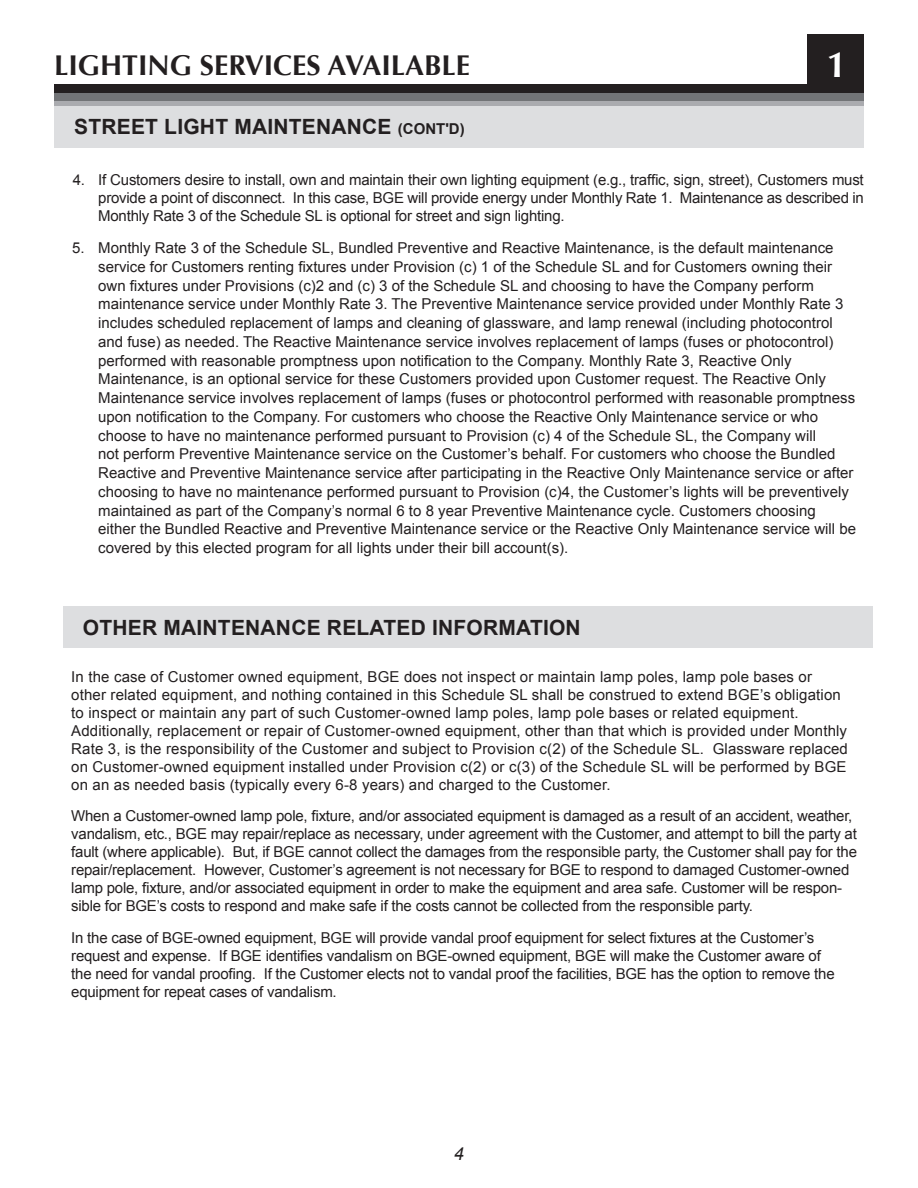
<style>
.page{position:relative;width:918px;height:1188px;background:#fff}
.page>*{position:absolute;margin:0;border:0;box-sizing:border-box;transform-origin:0 0}
.t1{font:700 36px "Optima";color:#fff}
.Table_of_Content{font:700 28.5px "Optima";color:#231f20}
.TOC_header_3{font:700 21px "Arial";letter-spacing:.01em;color:#231f20}
.Small_title{font:700 21px "Arial";letter-spacing:.01em;color:#231f20}
.t2{font:italic 18px "Arial";color:#231f20}
.numbered_bullets{font:15px/18.8px "Arial";color:#231f20;text-align:justify}
.SUBHEAD1_TEXT_INDENT{font:15px/18px "Arial";letter-spacing:-.015em;color:#231f20}
.body_10pt{font:15px/18px "Arial";letter-spacing:.01em;color:#231f20}
.s1{font-size:15px}
</style>
<div class="page">
<div style="left:54px;top:98px;width:810px;height:8px;background:#aaabaf"></div>
<div style="left:54px;top:93px;width:810px;height:8px;background:#727477"></div>
<div style="left:54px;top:84px;width:810px;height:9px;background:#231f20"></div>
<div style="left:808px;top:35px;width:56px;height:56px;background:#231f20"></div>
<div style="left:54px;top:106px;width:810px;height:41px;background:#dddee0"></div>
<div style="left:63px;top:606px;width:810px;height:42px;background:#dddee0"></div>
<p class="Table_of_Content" style="left:54px;top:48px;width:417px">LIGHTING SERVICES AVAILABLE</p>
<p class="Small_title" style="left:74px;top:113px;width:392px">STREET LIGHT MAINTENANCE <span class="s1">(CONT'D)</span></p>
<p class="t1" style="left:827px;top:43px;width:22px">1</p>
<p class="numbered_bullets" style="left:98px;top:171px;width:767px;line-height:18px;text-indent:-26px">4. If Customers desire to install, own and maintain their own lighting equipment (e.g., traffic, sign, street), Customers must provide a point of disconnect. In this case, BGE will provide energy under Monthly Rate 1. Maintenance as described in Monthly Rate 3 of the Schedule SL is optional for street and sign lighting.</p>
<p class="numbered_bullets" style="left:98px;top:239px;width:759px;text-align:left;text-indent:-26px">5. Monthly Rate 3 of the Schedule SL, Bundled Preventive and Reactive Maintenance, is the default maintenance service for Customers renting fixtures under Provision (c) 1 of the Schedule SL and for Customers owning their own fixtures under Provisions (c)2 and (c) 3 of the Schedule SL and choosing to have the Company perform maintenance service under Monthly Rate 3. The Preventive Maintenance service provided under Monthly Rate 3 includes scheduled replacement of lamps and cleaning of glassware, and lamp renewal (including photocontrol and fuse) as needed. The Reactive Maintenance service involves replacement of lamps (fuses or photocontrol) performed with reasonable promptness upon notification to the Company. Monthly Rate 3, Reactive Only Maintenance, is an optional service for these Customers provided upon Customer request. The Reactive Only Maintenance service involves replacement of lamps (fuses or photocontrol performed with reasonable promptness upon notification to the Company. For customers who choose the Reactive Only Maintenance service or who choose to have no maintenance performed pursuant to Provision (c) 4 of the Schedule SL, the Company will<br>not perform Preventive Maintenance service on the Customer’s behalf. For customers who choose the Bundled Reactive and Preventive Maintenance service after participating in the Reactive Only Maintenance service or after choosing to have no maintenance performed pursuant to Provision (c)4, the Customer’s lights will be preventively maintained as part of the Company’s normal 6 to 8 year Preventive Maintenance cycle. Customers choosing either the Bundled Reactive and Preventive Maintenance service or the Reactive Only Maintenance service will be covered by this elected program for all lights under their bill account(s).</p>
<p class="TOC_header_3" style="left:83px;top:613px;width:499px">OTHER MAINTENANCE RELATED INFORMATION</p>
<p class="body_10pt" style="left:71px;top:667px;width:778px">In the case of Customer owned equipment, BGE does not inspect or maintain lamp poles, lamp pole bases or other related equipment, and nothing contained in this Schedule SL shall be construed to extend BGE’s obligation to inspect or maintain any part of such Customer-owned lamp poles, lamp pole bases or related equipment.<br>Additionally, replacement or repair of Customer-owned equipment, other than that which is provided under Monthly Rate 3, is the responsibility of the Customer and subject to Provision c(2) of the Schedule SL. Glassware replaced on Customer-owned equipment installed under Provision c(2) or c(3) of the Schedule SL will be performed by BGE on an as needed basis (typically every 6-8 years) and charged to the Customer.</p>
<p class="SUBHEAD1_TEXT_INDENT" style="left:71px;top:807px;width:787px">When a Customer-owned lamp pole, fixture, and/or associated equipment is damaged as a result of an accident, weather, vandalism, etc., BGE may repair/replace as necessary, under agreement with the Customer, and attempt to bill the party at fault (where applicable). But, if BGE cannot collect the damages from the responsible party, the Customer shall pay for the repair/replacement. However, Customer’s agreement is not necessary for BGE to respond to damaged Customer-owned lamp pole, fixture, and/or associated equipment in order to make the equipment and area safe. Customer will be respon&shy;sible for BGE’s costs to respond and make safe if the costs cannot be collected from the responsible party.</p>
<p class="SUBHEAD1_TEXT_INDENT" style="left:71px;top:928px;width:765px">In the case of BGE-owned equipment, BGE will provide vandal proof equipment for select fixtures at the Customer’s request and expense. If BGE identifies vandalism on BGE-owned equipment, BGE will make the Customer aware of the need for vandal proofing. If the Customer elects not to vandal proof the facilities, BGE has the option to remove the equipment for repeat cases of vandalism.</p>
<p class="t2" style="left:454px;top:1142px;width:12px">4</p>
</div>
